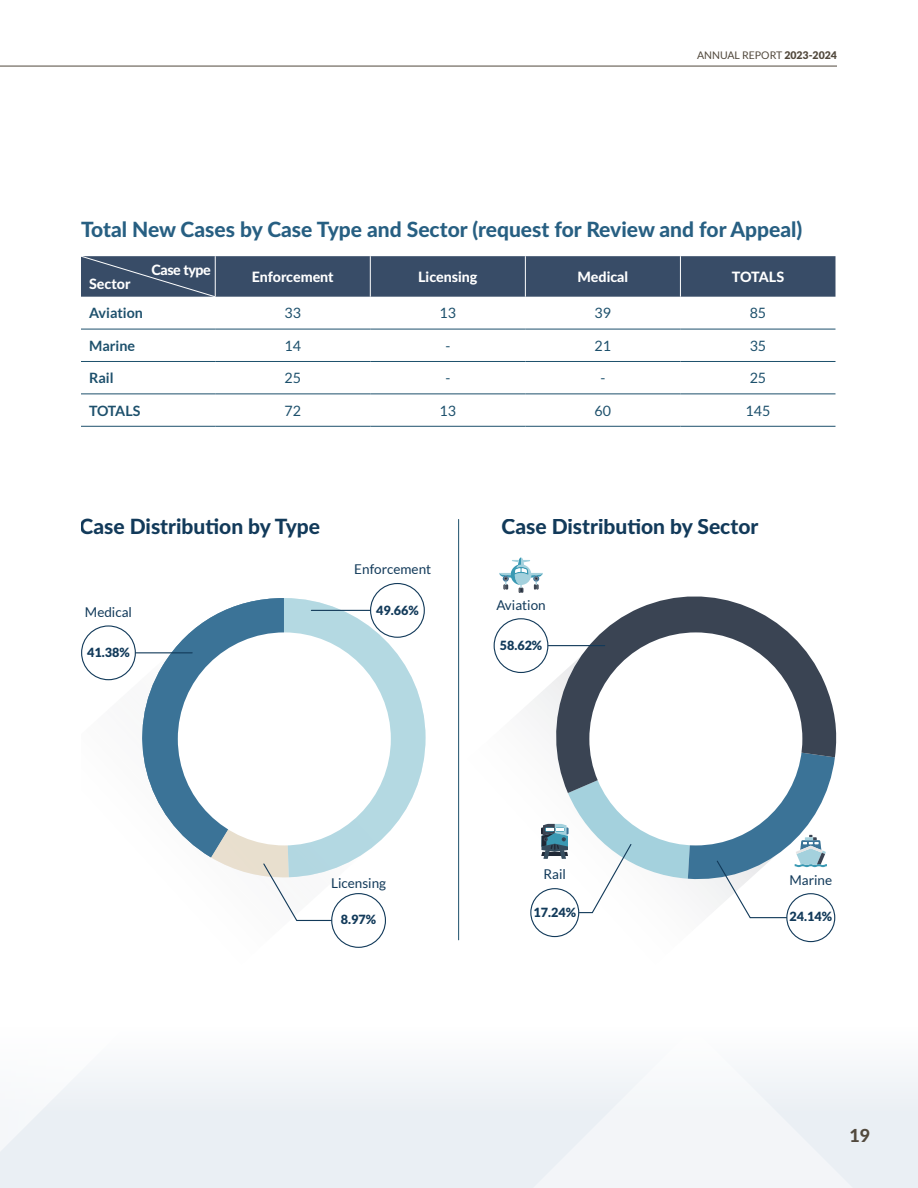
<style>
.page{position:relative;width:918px;height:1188px;background:#fff}
.page>*{position:absolute;margin:0;border:0;box-sizing:border-box;transform-origin:0 0}
.t1{font:800 21px "Lato";color:#275f82}
.t2{font:800 21px "Lato";color:#123a5a}
.t3{font:800 18px "Lato";color:#52493d}
.t4{font:800 14.25px "Lato";color:#fff}
.t5{font:14.25px "Lato";color:#1d506c}
.t6{font:700 14.25px "Lato";color:#1d506c}
.t7{font:800 14.25px "Lato";letter-spacing:-.03em;color:#fff}
.t8{font:13.5px "Lato";color:#123a5a}
.t9{font:900 12.6px "Lato";color:#123a5a}
.t10{font:10.5px "Lato";color:#52493d}
.s1{font-weight:900}
</style>
<div class="page">
<div style="left:278px;top:1069px;width:640px;height:119px;background:#eef2f6"></div>
<svg style="left:1px;top:393px;width:277px;height:795px"></svg>
<svg style="left:537px;top:596px;width:300px;height:160px;fill:#3a4453"></svg>
<div style="left:589px;top:632px;width:213px;height:213px;background:#fff;border-radius:50%"></div>
<hr style="left:545px;top:645px;width:60px;height:1px;background:#123a5a">
<div style="left:494px;top:619px;width:54px;height:53px;background:#fff;border-radius:50%"></div>
<div style="left:494px;top:618px;width:54px;height:55px;border:1px solid #123a5a;border-radius:50%"></div>
<svg style="left:499px;top:557px;width:44px;height:36px"></svg>
<div style="left:530px;top:888px;width:49px;height:49px;border:1px solid #123a5a;border-radius:50%"></div>
<svg style="left:541px;top:738px;width:294px;height:181px"></svg>
<svg style="left:81px;top:636px;width:295px;height:382px"></svg>
<svg style="left:122px;top:598px;width:304px;height:324px"></svg>
<div style="left:332px;top:894px;width:53px;height:53px;background:#fff;border-radius:50%"></div>
<div style="left:331px;top:893px;width:55px;height:55px;border:1px solid #123a5a;border-radius:50%"></div>
<hr style="left:132px;top:652px;width:60px;height:1px;background:#123a5a">
<div style="left:82px;top:626px;width:53px;height:54px;background:#fff;border-radius:50%"></div>
<div style="left:81px;top:625px;width:55px;height:55px;border:1px solid #123a5a;border-radius:50%"></div>
<hr style="left:81px;top:329px;width:134px;height:1px;background:#1d506c">
<hr style="left:215px;top:329px;width:155px;height:1px;background:#1d506c">
<hr style="left:370px;top:329px;width:155px;height:1px;background:#1d506c">
<hr style="left:525px;top:329px;width:155px;height:1px;background:#1d506c">
<hr style="left:680px;top:329px;width:156px;height:1px;background:#1d506c">
<hr style="left:81px;top:361px;width:134px;height:1px;background:#1d506c">
<hr style="left:215px;top:361px;width:155px;height:1px;background:#1d506c">
<hr style="left:370px;top:361px;width:155px;height:1px;background:#1d506c">
<hr style="left:525px;top:361px;width:155px;height:1px;background:#1d506c">
<hr style="left:680px;top:361px;width:156px;height:1px;background:#1d506c">
<hr style="left:81px;top:394px;width:134px;height:1px;background:#1d506c">
<hr style="left:215px;top:394px;width:155px;height:1px;background:#1d506c">
<hr style="left:370px;top:394px;width:155px;height:1px;background:#1d506c">
<hr style="left:525px;top:394px;width:155px;height:1px;background:#1d506c">
<hr style="left:680px;top:394px;width:156px;height:1px;background:#1d506c">
<hr style="left:81px;top:426px;width:134px;height:1px;background:#1d506c">
<hr style="left:215px;top:426px;width:155px;height:1px;background:#1d506c">
<hr style="left:370px;top:426px;width:155px;height:1px;background:#1d506c">
<hr style="left:525px;top:426px;width:155px;height:1px;background:#1d506c">
<hr style="left:680px;top:426px;width:156px;height:1px;background:#1d506c">
<div style="left:81px;top:256px;width:755px;height:41px;background:#384c67"></div>
<hr style="left:458px;top:519px;width:1px;height:421px;background:#1d506c">
<hr style="left:0;top:66px;width:837px;height:1px;background:#52493d">
<hr style="left:0;top:406px;width:1px;height:782px;background:#33516b">
<img style="left:0;top:591px;width:1px;height:597px">
<p class="t10" style="left:697px;top:50px;width:141px">ANNUAL REPORT <span class="s1">2023-2024</span></p>
<p class="t1" style="left:81px;top:213px;width:723px">Total New Cases by Case Type and Sector (request for Review and for Appeal)</p>
<p class="t7" style="left:152px;top:260px;width:61px">Case type</p>
<p class="t4" style="left:89px;top:273px;width:43px">Sector</p>
<p class="t4" style="left:252px;top:266px;width:83px">Enforcement</p>
<p class="t4" style="left:418px;top:266px;width:61px">Licensing</p>
<p class="t4" style="left:578px;top:266px;width:52px">Medical</p>
<p class="t4" style="left:732px;top:266px;width:54px">TOTALS</p>
<p class="t6" style="left:89px;top:305px;width:55px">Aviation</p>
<p class="t5" style="left:285px;top:305px;width:18px">33</p>
<p class="t5" style="left:440px;top:305px;width:18px">13</p>
<p class="t5" style="left:595px;top:305px;width:18px">39</p>
<p class="t5" style="left:750px;top:305px;width:18px">85</p>
<p class="t6" style="left:89px;top:338px;width:48px">Marine</p>
<p class="t5" style="left:285px;top:338px;width:18px">14</p>
<p class="t5" style="left:445px;top:338px;width:6px">-</p>
<p class="t5" style="left:595px;top:338px;width:18px">21</p>
<p class="t5" style="left:750px;top:338px;width:18px">35</p>
<p class="t6" style="left:89px;top:370px;width:26px">Rail</p>
<p class="t5" style="left:285px;top:370px;width:18px">25</p>
<p class="t5" style="left:445px;top:370px;width:6px">-</p>
<p class="t5" style="left:600px;top:370px;width:6px">-</p>
<p class="t5" style="left:750px;top:370px;width:18px">25</p>
<p class="t6" style="left:89px;top:402px;width:53px">TOTALS</p>
<p class="t5" style="left:285px;top:403px;width:18px">72</p>
<p class="t5" style="left:440px;top:403px;width:18px">13</p>
<p class="t5" style="left:595px;top:403px;width:18px">60</p>
<p class="t5" style="left:746px;top:403px;width:26px">145</p>
<p class="t2" style="left:80px;top:511px;width:242px">Case Distribution by Type</p>
<p class="t8" style="left:85px;top:605px;width:49px">Medical</p>
<p class="t9" style="left:87px;top:645px;width:44px">41.38%</p>
<p class="t8" style="left:354px;top:562px;width:78px">Enforcement</p>
<p class="t9" style="left:376px;top:603px;width:44px">49.66%</p>
<p class="t2" style="left:502px;top:511px;width:258px">Case Distribution by Sector</p>
<p class="t8" style="left:496px;top:598px;width:51px">Aviation</p>
<p class="t9" style="left:500px;top:638px;width:44px">58.62%</p>
<p class="t8" style="left:331px;top:875px;width:56px">Licensing</p>
<p class="t9" style="left:341px;top:912px;width:37px">8.97%</p>
<p class="t8" style="left:544px;top:867px;width:24px">Rail</p>
<p class="t9" style="left:533px;top:905px;width:44px">17.24%</p>
<p class="t8" style="left:789px;top:872px;width:44px">Marine</p>
<p class="t9" style="left:790px;top:909px;width:44px">24.14%</p>
<p class="t3" style="left:849px;top:1122px;width:22px">19</p>
</div>
